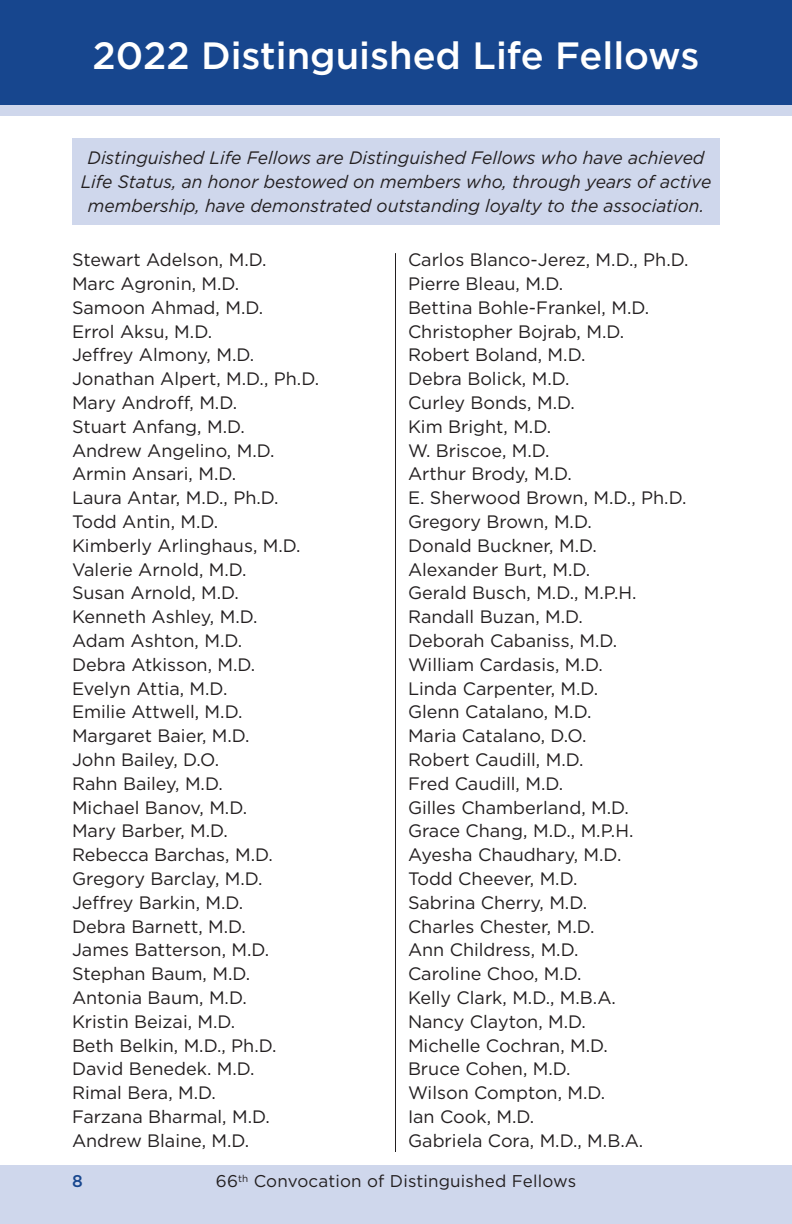
<style>
.page{position:relative;width:792px;height:1224px;background:#fff}
.page>*{position:absolute;margin:0;border:0;box-sizing:border-box;transform-origin:0 0}
.Fellows_Listing_Head{font:500 38px "Gotham";color:#fff}
._2022_Listings{font:18px "Gotham";color:#231f20}
.Fellows_Intro{font:italic 18px/24px "Gotham";color:#231f20;text-align:center}
.t1{font:17px "Gotham";letter-spacing:.01em;color:#231f20}
.t2{font:500 17px "Gotham";color:#17468e}
</style>
<div class="page">
<div style="left:0;top:0;width:792px;height:115px;background:#cfd7ec"></div>
<div style="left:0;top:0;width:792px;height:105px;background:#17468e"></div>
<div style="left:0;top:1165px;width:792px;height:59px;background:#cfd7ec"></div>
<div style="left:72px;top:138px;width:648px;height:86px;background:#cfd7ec"></div>
<hr style="left:395px;top:253px;width:1px;height:899px;background:#231f20">
<p class="Fellows_Listing_Head" style="left:93px;top:34px;width:608px">2022 Distinguished Life Fellows</p>
<p class="Fellows_Intro" style="left:81px;top:145px;width:632px">Distinguished Life Fellows are Distinguished Fellows who have achieved<br>Life Status, an honor bestowed on members who, through years of active membership, have demonstrated outstanding loyalty to the association.</p>
<p class="_2022_Listings" style="left:72px;top:250px;width:196px">Stewart Adelson, M.D.</p>
<p class="_2022_Listings" style="left:72px;top:274px;width:169px">Marc Agronin, M.D.</p>
<p class="_2022_Listings" style="left:72px;top:298px;width:193px">Samoon Ahmad, M.D.</p>
<p class="_2022_Listings" style="left:72px;top:321px;width:142px">Errol Aksu, M.D.</p>
<p class="_2022_Listings" style="left:72px;top:345px;width:184px">Jeffrey Almony, M.D.</p>
<p class="_2022_Listings" style="left:72px;top:369px;width:249px">Jonathan Alpert, M.D., Ph.D.</p>
<p class="_2022_Listings" style="left:72px;top:393px;width:167px">Mary Androff, M.D.</p>
<p class="_2022_Listings" style="left:72px;top:417px;width:174px">Stuart Anfang, M.D.</p>
<p class="_2022_Listings" style="left:72px;top:440px;width:204px">Andrew Angelino, M.D.</p>
<p class="_2022_Listings" style="left:72px;top:464px;width:166px">Armin Ansari, M.D.</p>
<p class="_2022_Listings" style="left:72px;top:488px;width:208px">Laura Antar, M.D., Ph.D.</p>
<p class="_2022_Listings" style="left:72px;top:512px;width:148px">Todd Antin, M.D.</p>
<p class="_2022_Listings" style="left:72px;top:536px;width:230px">Kimberly Arlinghaus, M.D.</p>
<p class="_2022_Listings" style="left:72px;top:559px;width:176px">Valerie Arnold, M.D.</p>
<p class="_2022_Listings" style="left:72px;top:583px;width:169px">Susan Arnold, M.D.</p>
<p class="_2022_Listings" style="left:72px;top:607px;width:187px">Kenneth Ashley, M.D.</p>
<p class="_2022_Listings" style="left:72px;top:631px;width:172px">Adam Ashton, M.D.</p>
<p class="_2022_Listings" style="left:72px;top:655px;width:185px">Debra Atkisson, M.D.</p>
<p class="_2022_Listings" style="left:72px;top:678px;width:157px">Evelyn Attia, M.D.</p>
<p class="_2022_Listings" style="left:72px;top:702px;width:172px">Emilie Attwell, M.D.</p>
<p class="_2022_Listings" style="left:72px;top:726px;width:179px">Margaret Baier, M.D.</p>
<p class="_2022_Listings" style="left:72px;top:750px;width:149px">John Bailey, D.O.</p>
<p class="_2022_Listings" style="left:72px;top:774px;width:152px">Rahn Bailey, M.D.</p>
<p class="_2022_Listings" style="left:72px;top:797px;width:177px">Michael Banov, M.D.</p>
<p class="_2022_Listings" style="left:72px;top:821px;width:157px">Mary Barber, M.D.</p>
<p class="_2022_Listings" style="left:72px;top:845px;width:202px">Rebecca Barchas, M.D.</p>
<p class="_2022_Listings" style="left:72px;top:869px;width:192px">Gregory Barclay, M.D.</p>
<p class="_2022_Listings" style="left:72px;top:893px;width:173px">Jeffrey Barkin, M.D.</p>
<p class="_2022_Listings" style="left:72px;top:916px;width:175px">Debra Barnett, M.D.</p>
<p class="_2022_Listings" style="left:72px;top:940px;width:199px">James Batterson, M.D.</p>
<p class="_2022_Listings" style="left:72px;top:964px;width:180px">Stephan Baum, M.D.</p>
<p class="_2022_Listings" style="left:72px;top:988px;width:176px">Antonia Baum, M.D.</p>
<p class="_2022_Listings" style="left:72px;top:1012px;width:165px">Kristin Beizai, M.D.</p>
<p class="_2022_Listings" style="left:72px;top:1035px;width:206px">Beth Belkin, M.D., Ph.D.</p>
<p class="_2022_Listings" style="left:72px;top:1059px;width:184px">David Benedek. M.D.</p>
<p class="_2022_Listings" style="left:72px;top:1083px;width:145px">Rimal Bera, M.D.</p>
<p class="_2022_Listings" style="left:72px;top:1107px;width:199px">Farzana Bharmal, M.D.</p>
<p class="_2022_Listings" style="left:72px;top:1131px;width:179px">Andrew Blaine, M.D.</p>
<p class="_2022_Listings" style="left:408px;top:250px;width:282px">Carlos Blanco-Jerez, M.D., Ph.D.</p>
<p class="_2022_Listings" style="left:408px;top:274px;width:157px">Pierre Bleau, M.D.</p>
<p class="_2022_Listings" style="left:408px;top:298px;width:243px">Bettina Bohle-Frankel, M.D.</p>
<p class="_2022_Listings" style="left:408px;top:321px;width:218px">Christopher Bojrab, M.D.</p>
<p class="_2022_Listings" style="left:408px;top:345px;width:179px">Robert Boland, M.D.</p>
<p class="_2022_Listings" style="left:408px;top:369px;width:163px">Debra Bolick, M.D.</p>
<p class="_2022_Listings" style="left:408px;top:393px;width:168px">Curley Bonds, M.D.</p>
<p class="_2022_Listings" style="left:408px;top:417px;width:145px">Kim Bright, M.D.</p>
<p class="_2022_Listings" style="left:408px;top:440px;width:143px">W. Briscoe, M.D.</p>
<p class="_2022_Listings" style="left:408px;top:464px;width:165px">Arthur Brody, M.D.</p>
<p class="_2022_Listings" style="left:408px;top:488px;width:280px">E. Sherwood Brown, M.D., Ph.D.</p>
<p class="_2022_Listings" style="left:408px;top:512px;width:185px">Gregory Brown, M.D.</p>
<p class="_2022_Listings" style="left:408px;top:536px;width:190px">Donald Buckner, M.D.</p>
<p class="_2022_Listings" style="left:408px;top:559px;width:184px">Alexander Burt, M.D.</p>
<p class="_2022_Listings" style="left:408px;top:583px;width:230px">Gerald Busch, M.D., M.P.H.</p>
<p class="_2022_Listings" style="left:408px;top:607px;width:176px">Randall Buzan, M.D.</p>
<p class="_2022_Listings" style="left:408px;top:631px;width:211px">Deborah Cabaniss, M.D.</p>
<p class="_2022_Listings" style="left:408px;top:655px;width:196px">William Cardasis, M.D.</p>
<p class="_2022_Listings" style="left:408px;top:678px;width:192px">Linda Carpenter, M.D.</p>
<p class="_2022_Listings" style="left:408px;top:702px;width:185px">Glenn Catalano, M.D.</p>
<p class="_2022_Listings" style="left:408px;top:726px;width:180px">Maria Catalano, D.O.</p>
<p class="_2022_Listings" style="left:408px;top:750px;width:177px">Robert Caudill, M.D.</p>
<p class="_2022_Listings" style="left:408px;top:774px;width:157px">Fred Caudill, M.D.</p>
<p class="_2022_Listings" style="left:408px;top:797px;width:222px">Gilles Chamberland, M.D.</p>
<p class="_2022_Listings" style="left:408px;top:821px;width:227px">Grace Chang, M.D., M.P.H.</p>
<p class="_2022_Listings" style="left:408px;top:845px;width:215px">Ayesha Chaudhary, M.D.</p>
<p class="_2022_Listings" style="left:408px;top:869px;width:171px">Todd Cheever, M.D.</p>
<p class="_2022_Listings" style="left:408px;top:893px;width:181px">Sabrina Cherry, M.D.</p>
<p class="_2022_Listings" style="left:408px;top:916px;width:188px">Charles Chester, M.D.</p>
<p class="_2022_Listings" style="left:408px;top:940px;width:172px">Ann Childress, M.D.</p>
<p class="_2022_Listings" style="left:408px;top:964px;width:175px">Caroline Choo, M.D.</p>
<p class="_2022_Listings" style="left:408px;top:988px;width:210px">Kelly Clark, M.D., M.B.A.</p>
<p class="_2022_Listings" style="left:408px;top:1012px;width:180px">Nancy Clayton, M.D.</p>
<p class="_2022_Listings" style="left:408px;top:1035px;width:201px">Michelle Cochran, M.D.</p>
<p class="_2022_Listings" style="left:408px;top:1059px;width:164px">Bruce Cohen, M.D.</p>
<p class="_2022_Listings" style="left:408px;top:1083px;width:199px">Wilson Compton, M.D.</p>
<p class="_2022_Listings" style="left:408px;top:1107px;width:128px">Ian Cook, M.D.</p>
<p class="_2022_Listings" style="left:408px;top:1131px;width:237px">Gabriela Cora, M.D., M.B.A.</p>
<p class="t2" style="left:72px;top:1172px;width:12px">8</p>
<p class="t1" style="left:216px;top:1172px;width:362px">66<sup>th</sup> Convocation of Distinguished Fellows</p>
</div>
